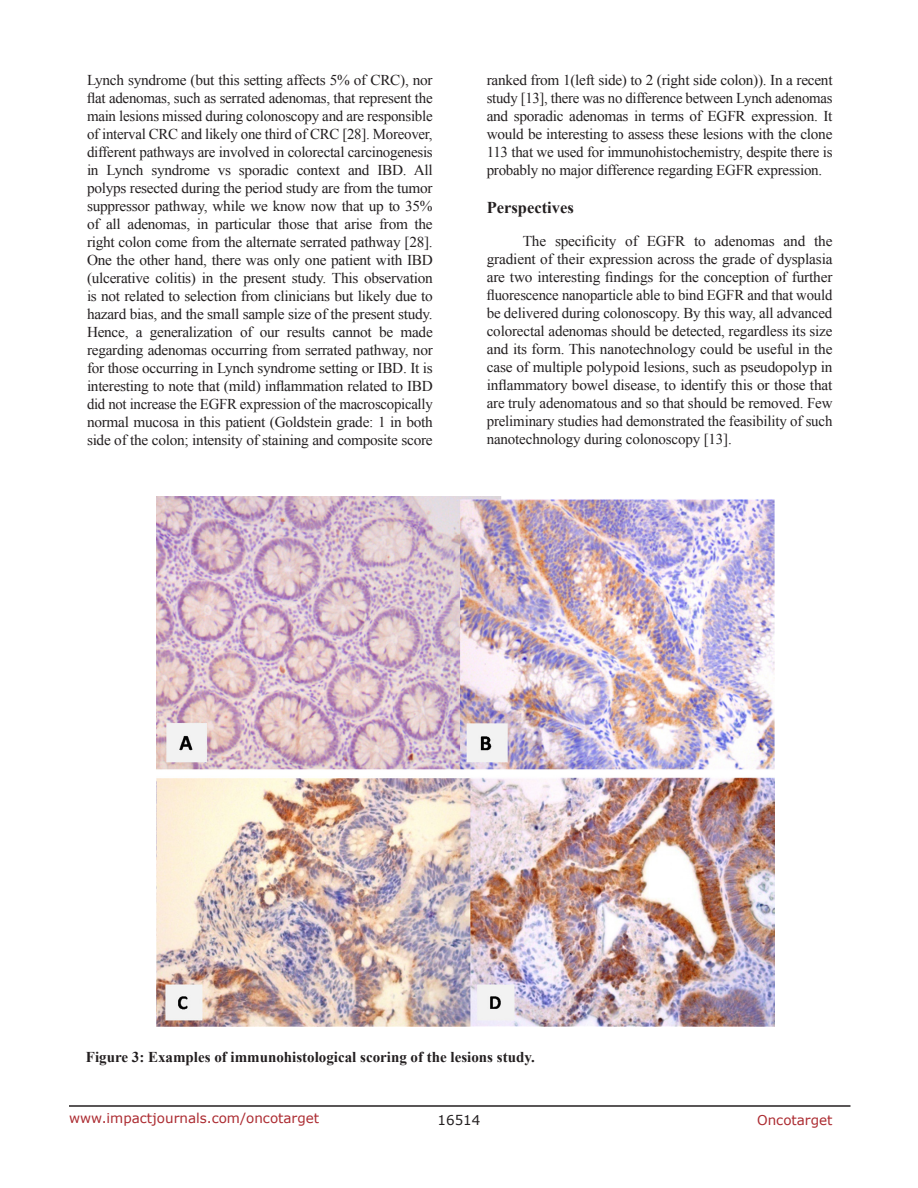
<style>
.page{position:relative;width:918px;height:1188px;background:#fff}
.page>*{position:absolute;margin:0;border:0;box-sizing:border-box;transform-origin:0 0}
.SubHeading_middle{font:700 16.5px "Times New Roman";color:#231f20}
.BodyText{font:15px/18px "Times New Roman";letter-spacing:-.02em;color:#231f20;text-align:justify}
.FigureText{font:700 15px "Times New Roman";color:#231f20}
.t1{font:13.5px "Verdana";color:#ac2b31}
.t2{font:13.5px "Verdana";color:#231f20}
</style>
<div class="page">
<hr style="left:69px;top:1105px;width:781px;height:2px;background:#231f20">
<img style="left:157px;top:497px;width:618px;height:530px">
<p class="BodyText" style="left:87px;top:71px;width:347px">Lynch syndrome (but this setting affects 5% of CRC), nor flat adenomas, such as serrated adenomas, that represent the main lesions missed during colonoscopy and are responsible of interval CRC and likely one third of CRC [28]. Moreover, different pathways are involved in colorectal carcinogenesis in Lynch syndrome vs sporadic context and IBD. All polyps resected during the period study are from the tumor suppressor pathway, while we know now that up to 35% of all adenomas, in particular those that arise from the right colon come from the alternate serrated pathway [28].<br>One the other hand, there was only one patient with IBD (ulcerative colitis) in the present study. This observation is not related to selection from clinicians but likely due to hazard bias, and the small sample size of the present study.<br>Hence, a generalization of our results cannot be made regarding adenomas occurring from serrated pathway, nor for those occurring in Lynch syndrome setting or IBD. It is interesting to note that (mild) inflammation related to IBD did not increase the EGFR expression of the macroscopically normal mucosa in this patient (Goldstein grade: 1 in both side of the colon; intensity of staining and composite score</p>
<p class="BodyText" style="left:487px;top:71px;width:347px">ranked from 1(left side) to 2 (right side colon)). In a recent study [13], there was no difference between Lynch adenomas and sporadic adenomas in terms of EGFR expression. It would be interesting to assess these lesions with the clone 113 that we used for immunohistochemistry, despite there is probably no major difference regarding EGFR expression.</p>
<p class="SubHeading_middle" style="left:487px;top:196px;width:89px">Perspectives</p>
<p class="BodyText" style="left:487px;top:232px;width:347px;text-indent:36px">The specificity of EGFR to adenomas and the gradient of their expression across the grade of dysplasia are two interesting findings for the conception of further fluorescence nanoparticle able to bind EGFR and that would be delivered during colonoscopy. By this way, all advanced colorectal adenomas should be detected, regardless its size and its form. This nanotechnology could be useful in the case of multiple polypoid lesions, such as pseudopolyp in inflammatory bowel disease, to identify this or those that are truly adenomatous and so that should be removed. Few preliminary studies had demonstrated the feasibility of such nanotechnology during colonoscopy [13].</p>
<p class="FigureText" style="left:86px;top:1047px;width:450px">Figure 3: Examples of immunohistological scoring of the lesions study.</p>
<p class="t1" style="left:69px;top:1109px;width:252px">www.impactjournals.com/oncotarget</p>
<p class="t2" style="left:438px;top:1111px;width:44px">16514</p>
<p class="t1" style="left:757px;top:1111px;width:77px">Oncotarget</p>
</div>
